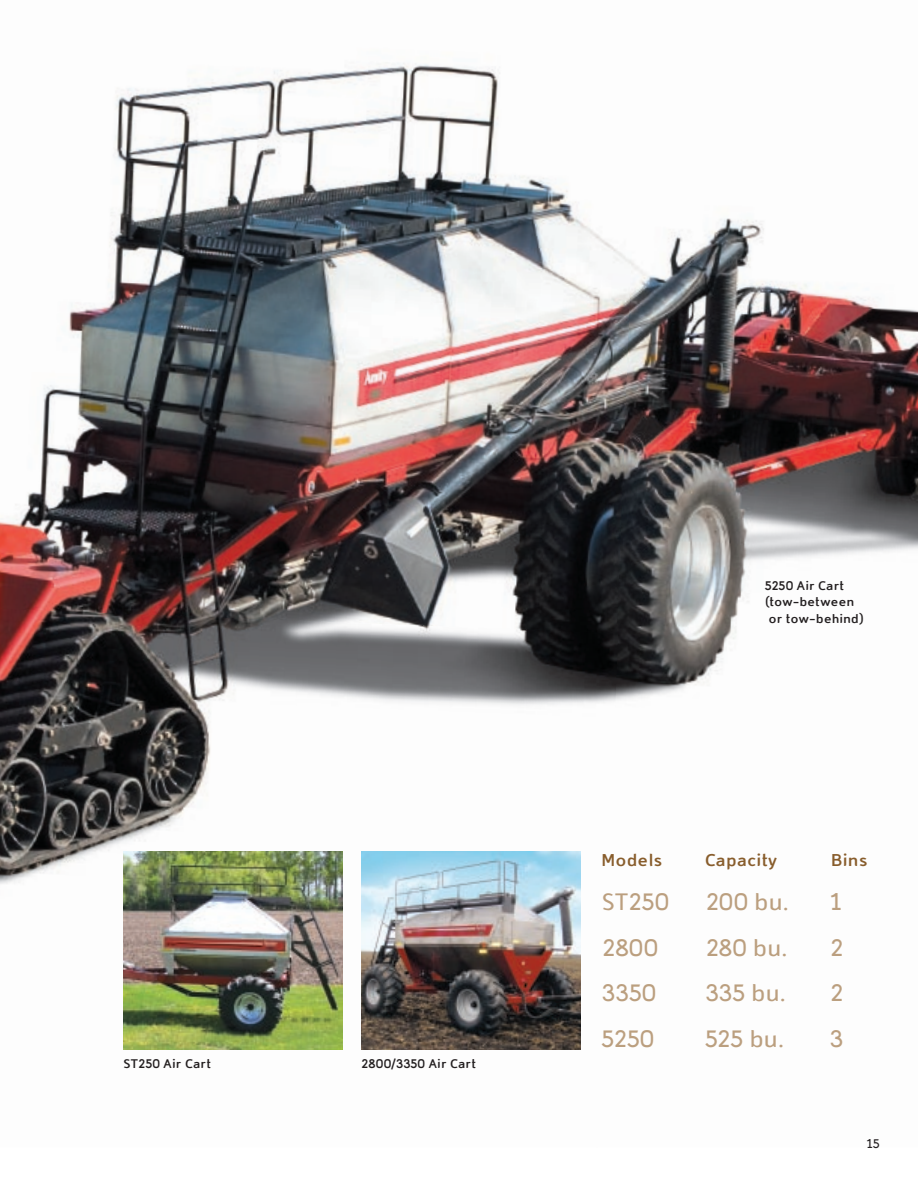
<style>
.page{position:relative;width:918px;height:1188px;background:#fff}
.page>*{position:absolute;margin:0;border:0;box-sizing:border-box;transform-origin:0 0}
.t1{font:27px "Domestos 98";letter-spacing:.005em;color:#bb9f7f}
.t2{font:700 19.5px "Domestos 98";letter-spacing:.005em;color:#885d2c}
.t3{font:700 14.25px/16.5px "Domestos 98";color:#231f20}
.t4{font:14.25px "Domestos 98";color:#231f20}
</style>
<div class="page">
<img style="left:0;top:63px;width:597px;height:546px">
<img style="left:597px;top:218px;width:321px;height:482px">
<img style="left:0;top:609px;width:618px;height:441px">
<img style="left:123px;top:851px;width:219px;height:198px">
<img style="left:361px;top:851px;width:219px;height:198px">
<p class="t3" style="left:123px;top:1055px;width:90px">ST250 Air Cart</p>
<p class="t3" style="left:361px;top:1055px;width:117px">2800/3350 Air Cart</p>
<p class="t3" style="left:765px;top:577px;width:101px">5250 Air Cart (tow-between or tow-behind)</p>
<h2 class="t2" style="left:602px;top:849px;width:63px">Models</h2>
<h2 class="t2" style="left:705px;top:849px;width:74px">Capacity</h2>
<h2 class="t2" style="left:831px;top:849px;width:39px">Bins</h2>
<h1 class="t1" style="left:602px;top:887px;width:69px">ST250</h1>
<h1 class="t1" style="left:705px;top:887px;width:85px">200 bu.</h1>
<h1 class="t1" style="left:830px;top:887px;width:14px">1</h1>
<h1 class="t1" style="left:602px;top:932px;width:58px">2800</h1>
<h1 class="t1" style="left:705px;top:932px;width:84px">280 bu.</h1>
<h1 class="t1" style="left:830px;top:932px;width:15px">2</h1>
<h1 class="t1" style="left:602px;top:978px;width:56px">3350</h1>
<h1 class="t1" style="left:705px;top:978px;width:82px">335 bu.</h1>
<h1 class="t1" style="left:830px;top:978px;width:15px">2</h1>
<h1 class="t1" style="left:602px;top:1023px;width:54px">5250</h1>
<h1 class="t1" style="left:705px;top:1023px;width:80px">525 bu.</h1>
<h1 class="t1" style="left:830px;top:1023px;width:15px">3</h1>
<p class="t4" style="left:866px;top:1135px;width:15px">15</p>
</div>
